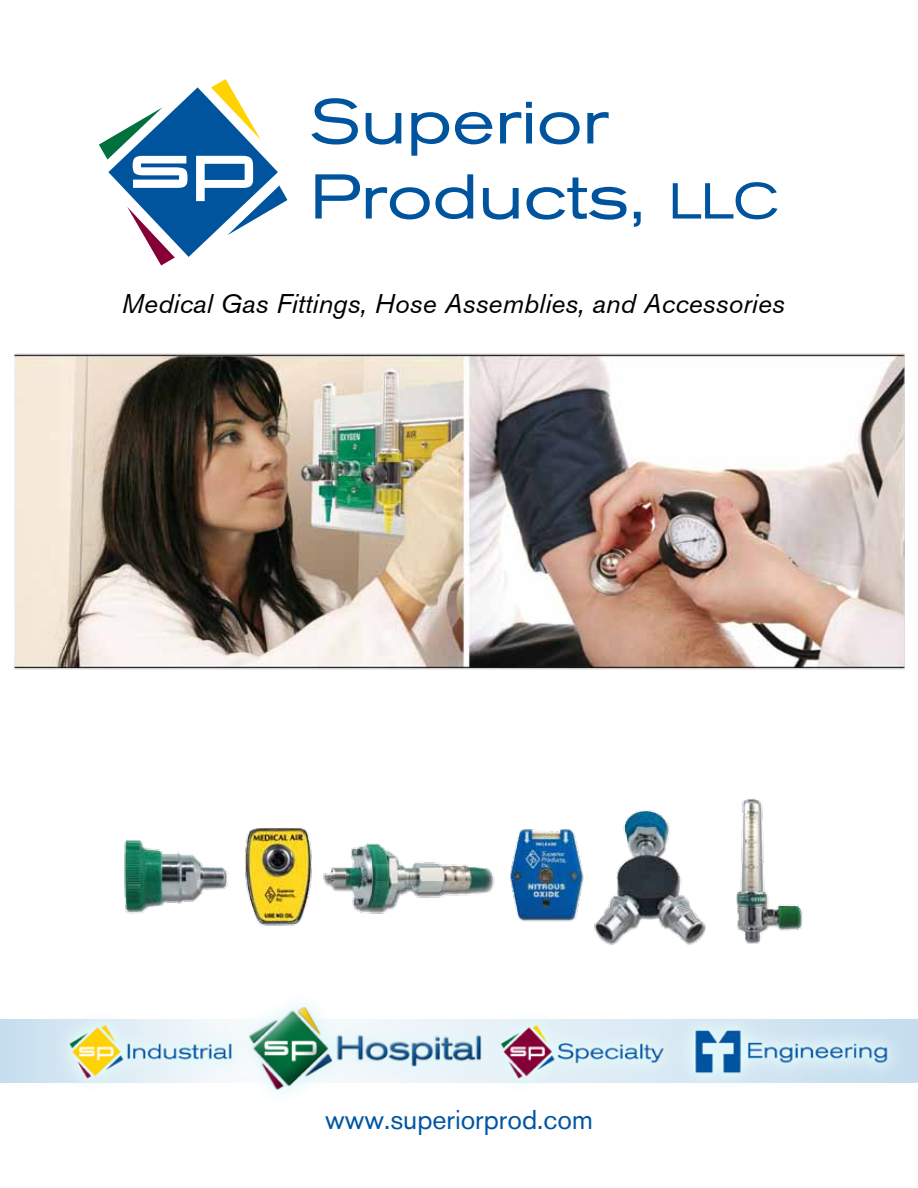
<style>
.page{position:relative;width:918px;height:1188px;background:#fff}
.page>*{position:absolute;margin:0;border:0;box-sizing:border-box;transform-origin:0 0}
.t1{font:expanded 62.55px/75px "Akzidenz Grotesk BE";color:#00549e}
.t2{font:italic 27px "Akzidenz Grotesk BE";color:#000}
.t3{font:27px "Akzidenz Grotesk BE";color:#0055a1}
.s1{font-size:50.1px}
</style>
<div class="page">
<div style="left:0;top:1019px;width:266px;height:64px;background:#cbe1f0"></div>
<img style="left:14px;top:353px;width:891px;height:592px">
<svg style="left:99px;top:79px;width:188px;height:186px"></svg>
<div style="left:285px;top:230px;width:492px;height:55px;background:#fff"></div>
<img style="left:57px;top:1004px;width:861px;height:89px">
<h1 class="t1" style="left:310px;top:85px;width:470px">Superior<br>Products, <span class="s1">LLC</span></h1>
<p class="t2" style="left:122px;top:287px;width:665px">Medical Gas Fittings, Hose Assemblies, and Accessories</p>
<p class="t3" style="left:325px;top:1104px;width:269px">www.superiorprod.com</p>
</div>
